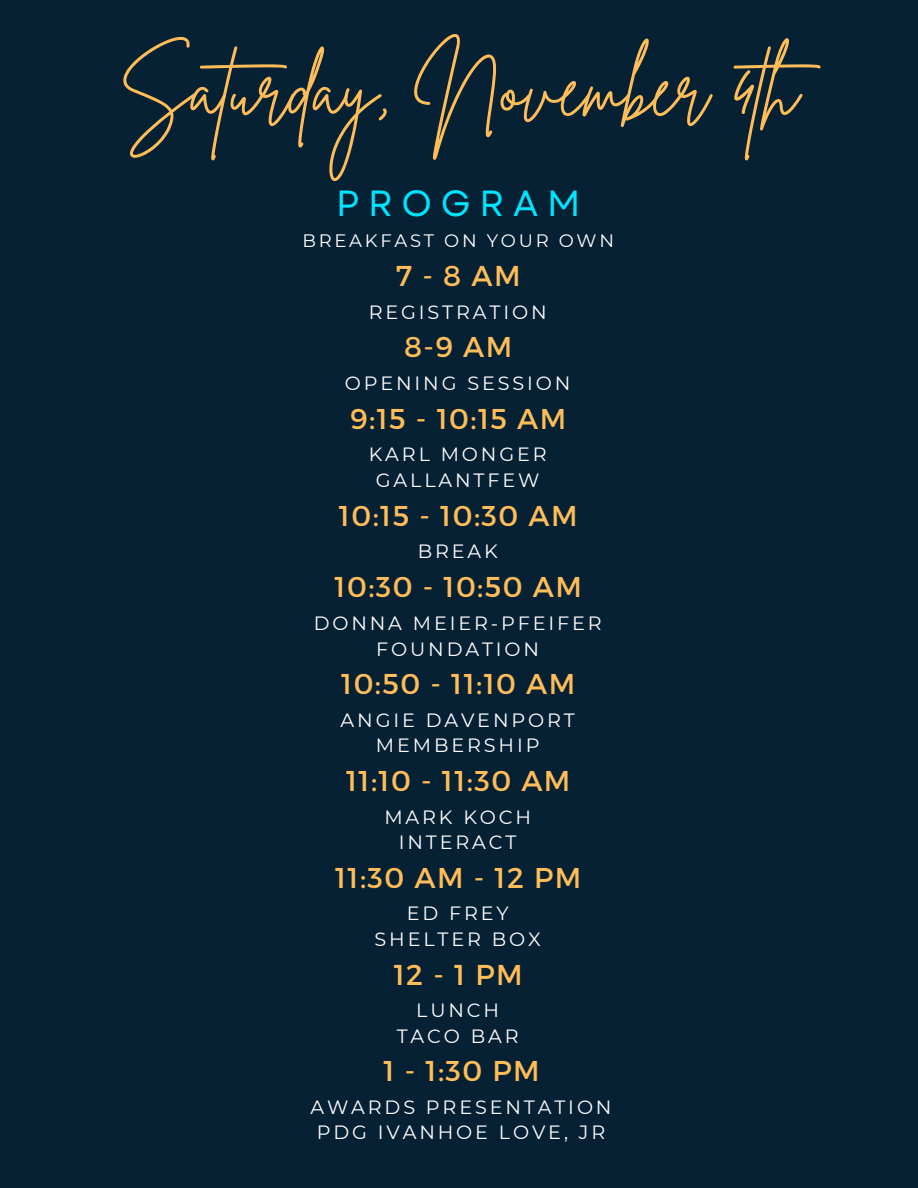
<style>
.page{position:relative;width:918px;height:1188px;background:#062133}
.page>*{position:absolute;margin:0;border:0;box-sizing:border-box;transform-origin:0 0}
.t1{font:77.7px "Brittany Signature";color:#ffbd59}
.t2{font:36.3px "Garet";letter-spacing:.24em;color:#00e5ff}
.t3{font:28.65px "Montserrat";letter-spacing:.05em;color:#ffbd59}
.t4{font:19.2px "Montserrat";letter-spacing:.15em;color:#fff}
.t5{font:18px "Montserrat";letter-spacing:.15em;color:#fff}
</style>
<div class="page">
<p class="t1" style="left:119px;top:38px;width:724px">Saturday, November 4th</p>
<p class="t2" style="left:336px;top:177px;width:246px">PROGRAM</p>
<p class="t5" style="left:303px;top:229px;width:313px">BREAKFAST ON YOUR OWN</p>
<p class="t3" style="left:396px;top:257px;width:126px">7-8AM</p>
<p class="t4" style="left:369px;top:300px;width:179px">REGISTRATION</p>
<p class="t3" style="left:404px;top:329px;width:110px">8-9 AM</p>
<p class="t4" style="left:345px;top:371px;width:227px">OPENING SESSION</p>
<p class="t3" style="left:350px;top:400px;width:218px">9:15 - 10:15 AM</p>
<p class="t4" style="left:369px;top:443px;width:179px">KARL MONGER</p>
<p class="t4" style="left:376px;top:468px;width:165px">GALLANTFEW</p>
<p class="t3" style="left:339px;top:497px;width:240px">10:15 - 10:30 AM</p>
<p class="t4" style="left:418px;top:539px;width:82px">BREAK</p>
<p class="t3" style="left:335px;top:568px;width:249px">10:30 - 10:50 AM</p>
<p class="t4" style="left:314px;top:611px;width:290px">DONNA MEIER-PFEIFER</p>
<p class="t4" style="left:376px;top:637px;width:165px">FOUNDATION</p>
<p class="t3" style="left:341px;top:665px;width:236px">10:50 - 11:10 AM</p>
<p class="t4" style="left:341px;top:708px;width:236px">ANGIE DAVENPORT</p>
<p class="t4" style="left:376px;top:734px;width:165px">MEMBERSHIP</p>
<p class="t3" style="left:346px;top:762px;width:226px">11:10 - 11:30 AM</p>
<p class="t4" style="left:384px;top:805px;width:148px">MARK KOCH</p>
<p class="t4" style="left:399px;top:830px;width:119px">INTERACT</p>
<p class="t3" style="left:335px;top:859px;width:248px">11:30 AM - 12 PM</p>
<p class="t4" style="left:407px;top:902px;width:103px">ED FREY</p>
<p class="t4" style="left:375px;top:927px;width:168px">SHELTER BOX</p>
<p class="t3" style="left:394px;top:956px;width:131px">12-1PM</p>
<p class="t4" style="left:416px;top:999px;width:84px">LUNCH</p>
<p class="t4" style="left:397px;top:1024px;width:123px">TACO BAR</p>
<p class="t3" style="left:383px;top:1053px;width:158px">1 - 1:30 PM</p>
<p class="t4" style="left:310px;top:1095px;width:303px">AWARDS PRESENTATION</p>
<p class="t4" style="left:317px;top:1121px;width:290px">PDG IVANHOE LOVE, JR</p>
</div>
